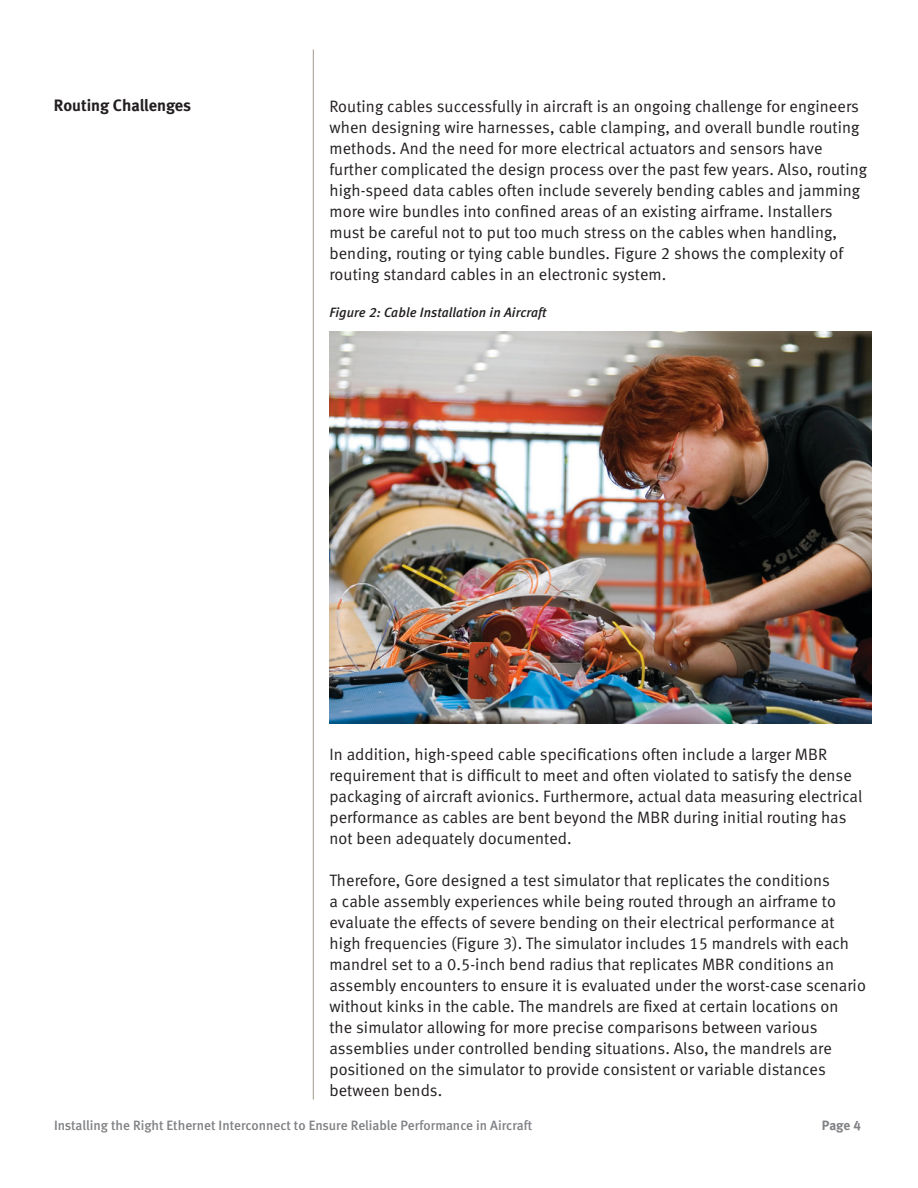
<style>
.page{position:relative;width:918px;height:1188px;background:#fff}
.page>*{position:absolute;margin:0;border:0;box-sizing:border-box;transform-origin:0 0}
.t1{font:16.5px/21px "Meta Normal LF";letter-spacing:.005em;color:#231f20}
.t2{font:16.5px "Meta Bold LF";letter-spacing:-.005em;color:#231f20}
.t3{font:13.5px "Meta Medium LF";color:#808285}
.t4{font:italic 13.5px "Meta Medium LF";letter-spacing:.01em;color:#231f20}
.t5{font:13.5px "Meta Bold LF";color:#808285}
</style>
<div class="page">
<hr style="left:313px;top:50px;width:1px;height:1050px;background:#a2998b">
<img style="left:329px;top:331px;width:542px;height:393px">
<p class="t2" style="left:54px;top:95px;width:139px">Routing Challenges</p>
<p class="t1" style="left:329px;top:96px;width:539px">Routing cables successfully in aircraft is an ongoing challenge for engineers when designing wire harnesses, cable clamping, and overall bundle routing methods. And the need for more electrical actuators and sensors have further complicated the design process over the past few years. Also, routing high-speed data cables often include severely bending cables and jamming more wire bundles into confined areas of an existing airframe. Installers must be careful not to put too much stress on the cables when handling, bending, routing or tying cable bundles. Figure 2 shows the complexity of routing standard cables in an electronic system.</p>
<p class="t4" style="left:329px;top:304px;width:218px">Figure 2: Cable Installation in Aircraft</p>
<p class="t1" style="left:329px;top:744px;width:535px">In addition, high-speed cable specifications often include a larger MBR requirement that is difficult to meet and often violated to satisfy the dense packaging of aircraft avionics. Furthermore, actual data measuring electrical performance as cables are bent beyond the MBR during initial routing has not been adequately documented.</p>
<p class="t1" style="left:329px;top:870px;width:538px">Therefore, Gore designed a test simulator that replicates the conditions<br>a cable assembly experiences while being routed through an airframe to evaluate the effects of severe bending on their electrical performance at high frequencies (Figure 3). The simulator includes 15 mandrels with each mandrel set to a 0.5-inch bend radius that replicates MBR conditions an assembly encounters to ensure it is evaluated under the worst-case scenario without kinks in the cable. The mandrels are fixed at certain locations on<br>the simulator allowing for more precise comparisons between various assemblies under controlled bending situations. Also, the mandrels are positioned on the simulator to provide consistent or variable distances between bends.</p>
<p class="t3" style="left:54px;top:1118px;width:480px">Installing the Right Ethernet Interconnect to Ensure Reliable Performance in Aircraft</p>
<p class="t5" style="left:822px;top:1118px;width:41px">Page 4</p>
</div>
